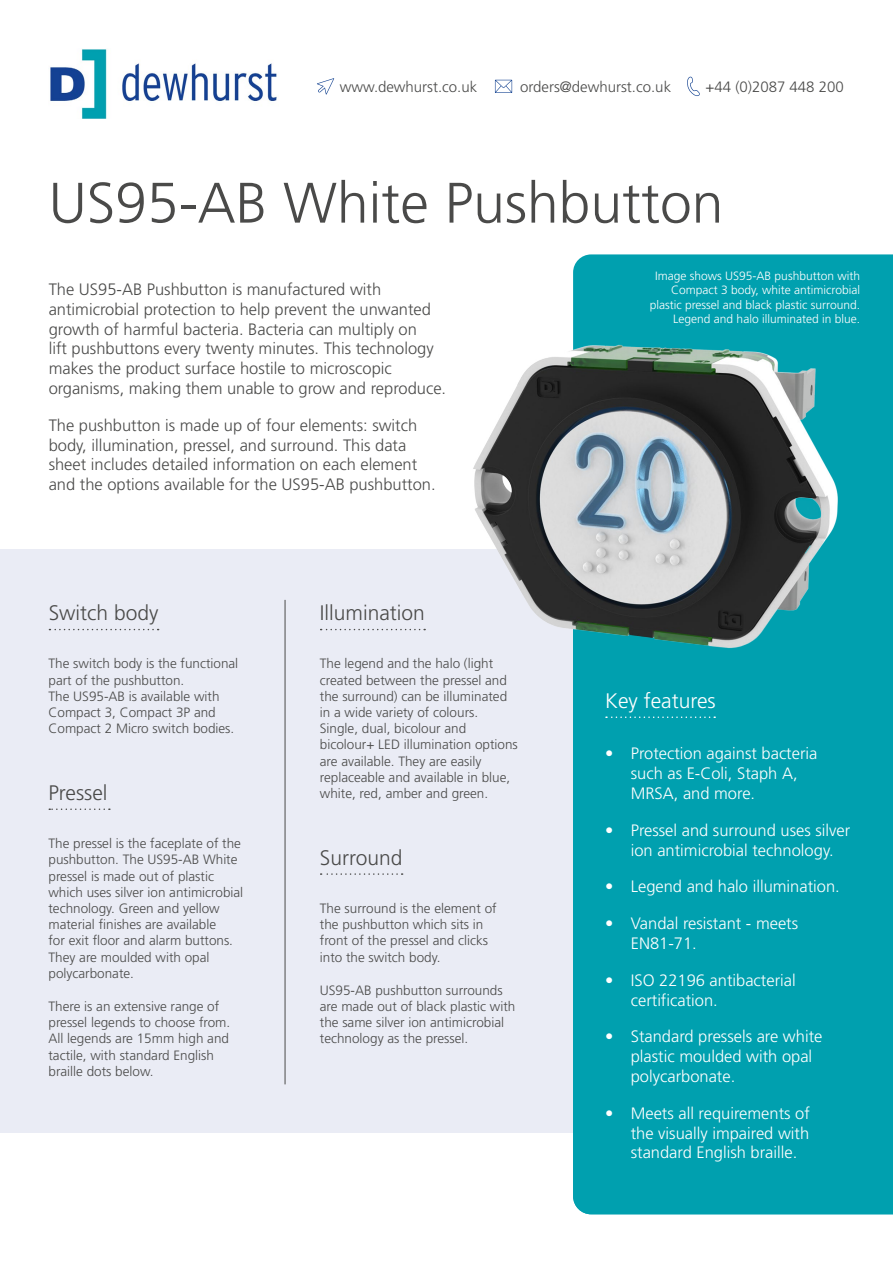
<style>
.page{position:relative;width:893px;height:1263px;background:#fff}
.page>*{position:absolute;margin:0;border:0;box-sizing:border-box;transform-origin:0 0}
.t1{font:57px "Frutiger LT 45 Lt";color:#4a4a49}
.t2{font:21px "Frutiger LT 45 Lt";color:#4a4a49}
.t3{font:21px "Frutiger LT 45 Lt";color:#fff}
.t4{font:16.5px/19.8px "Frutiger LT 45 Lt";color:#4a4a49}
.t5{font:16.5px/19.8px "Frutiger LT 45 Lt";color:#fff}
.t6{font:15px "Frutiger LT 45 Lt";color:#4a4a49}
.t7{font:13.5px/16.2px "Frutiger LT 45 Lt";color:#4a4a49}
.t8{font:12px/14.4px "Frutiger LT 45 Lt";color:#fff;text-align:right}
</style>
<div class="page">
<div style="left:0;top:549px;width:582px;height:584px;background:#eaecf5"></div>
<svg style="left:49px;top:808px;width:61px;height:2px"></svg>
<svg style="left:321px;top:873px;width:82px;height:2px"></svg>
<svg style="left:321px;top:629px;width:104px;height:1px"></svg>
<svg style="left:49px;top:629px;width:110px;height:1px"></svg>
<hr style="left:285px;top:600px;width:1px;height:484px;background:#4a4a49">
<svg style="left:317px;top:78px;width:17px;height:17px"></svg>
<svg style="left:495px;top:80px;width:17px;height:13px"></svg>
<svg style="left:687px;top:77px;width:13px;height:19px"></svg>
<img style="left:50px;top:49px;width:227px;height:69px">
<div style="left:573px;top:254px;width:320px;height:960px;background:#00a0af"></div>
<svg style="left:606px;top:716px;width:109px;height:2px"></svg>
<img style="left:473px;top:305px;width:395px;height:383px">
<p class="t6" style="left:340px;top:78px;width:139px">www.dewhurst.co.uk</p>
<p class="t6" style="left:520px;top:78px;width:152px">orders@dewhurst.co.uk</p>
<p class="t6" style="left:706px;top:78px;width:140px">+44 (0)2087 448 200</p>
<h1 class="t1" style="left:49px;top:171px;width:676px">US95-AB White Pushbutton</h1>
<p class="t4" style="left:49px;top:280px;width:399px">The US95-AB Pushbutton is manufactured with antimicrobial protection to help prevent the unwanted growth of harmful bacteria. Bacteria can multiply on<br>lift pushbuttons every twenty minutes. This technology makes the product surface hostile to microscopic organisms, making them unable to grow and reproduce.</p>
<p class="t4" style="left:49px;top:415px;width:388px">The pushbutton is made up of four elements: switch body, illumination, pressel, and surround. This data sheet includes detailed information on each element and the options available for the US95-AB pushbutton.</p>
<h2 class="t2" style="left:49px;top:601px;width:111px">Switch body</h2>
<h2 class="t2" style="left:320px;top:601px;width:106px">Illumination</h2>
<p class="t7" style="left:48px;top:656px;width:191px">The switch body is the functional part of the pushbutton.<br>The US95-AB is available with<br>Compact 3, Compact 3P and<br>Compact 2 Micro switch bodies.</p>
<h2 class="t2" style="left:48px;top:781px;width:61px">Pressel</h2>
<p class="t7" style="left:48px;top:836px;width:196px">The pressel is the faceplate of the pushbutton. The US95-AB White pressel is made out of plastic which uses silver ion antimicrobial technology. Green and yellow material finishes are available<br>for exit floor and alarm buttons.<br>They are moulded with opal polycarbonate.</p>
<p class="t7" style="left:48px;top:998px;width:183px">There is an extensive range of pressel legends to choose from.<br>All legends are 15mm high and tactile, with standard English braille dots below.</p>
<p class="t7" style="left:320px;top:656px;width:199px">The legend and the halo (light created between the pressel and the surround) can be illuminated in a wide variety of colours.<br>Single, dual, bicolour and bicolour+ LED illumination options are available. They are easily replaceable and available in blue, white, red, amber and green.</p>
<h2 class="t2" style="left:320px;top:845px;width:84px">Surround</h2>
<p class="t7" style="left:320px;top:900px;width:178px">The surround is the element of the pushbutton which sits in front of the pressel and clicks into the switch body.</p>
<p class="t7" style="left:320px;top:982px;width:197px">US95-AB pushbutton surrounds are made out of black plastic with the same silver ion antimicrobial technology as the pressel.</p>
<p class="t8" style="left:650px;top:269px;width:212px">Image shows US95-AB pushbutton with Compact 3 body, white antimicrobial plastic pressel and black plastic surround.<br>Legend and halo illuminated in blue.</p>
<h2 class="t3" style="left:605px;top:689px;width:112px">Key features</h2>
<p class="t5" style="left:631px;top:744px;width:188px;text-indent:-26px">• Protection against bacteria such as E-Coli, Staph A,<br>MRSA, and more.</p>
<p class="t5" style="left:605px;top:820px;width:246px;text-align:center">• Pressel and surround uses silver ion antimicrobial technology.</p>
<p class="t5" style="left:605px;top:877px;width:236px">• Legend and halo illumination.</p>
<p class="t5" style="left:631px;top:914px;width:169px;text-indent:-26px">• Vandal resistant - meets<br>EN81-71.</p>
<p class="t5" style="left:631px;top:970px;width:167px;text-indent:-26px">• ISO 22196 antibacterial certification.</p>
<p class="t5" style="left:631px;top:1027px;width:193px;text-indent:-26px">• Standard pressels are white plastic moulded with opal polycarbonate.</p>
<p class="t5" style="left:631px;top:1103px;width:181px;text-align:justify;text-indent:-26px">• Meets all requirements of the visually impaired with standard English braille.</p>
</div>
